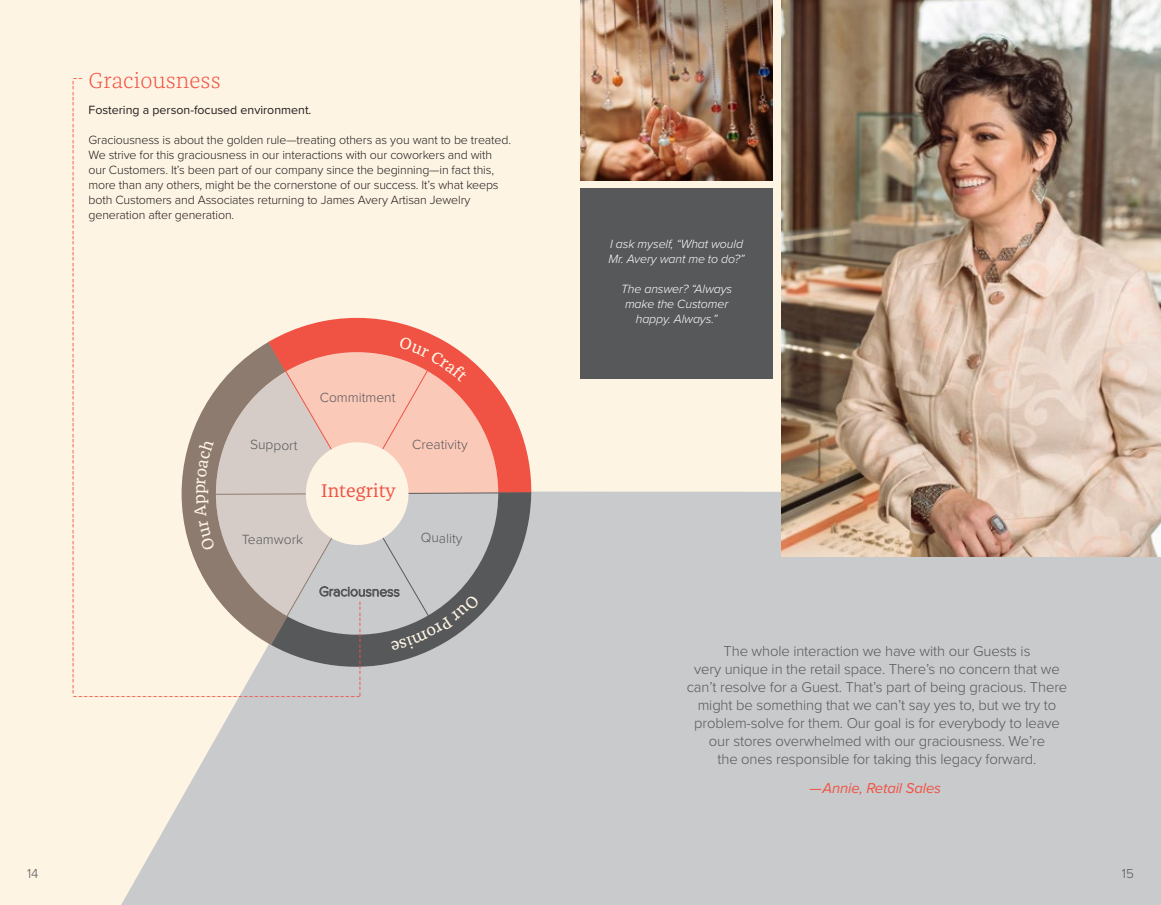
<style>
.page{position:relative;width:1161px;height:905px;background:#fff}
.page>*{position:absolute;margin:0;border:0;box-sizing:border-box;transform-origin:0 0}
.t1{font:300 22.5px "Franziska Pro";color:#f05243}
.t2{font:19.05px "Franziska Pro";color:#f05243}
.t3{font:15px "Minion Pro";color:#f05243}
.t4{font:300 14.85px/18px "Proxima Nova";letter-spacing:-.01em;color:#57585a;text-align:center}
.t5{font:italic 14.85px "Proxima Nova";letter-spacing:-.01em;color:#f05243}
.t6{font:300 13.8px "Proxima Nova";letter-spacing:-.005em;color:#57585a}
.t7{font:300 13.5px "Proxima Nova";color:#57585a}
.t8{font:300 12.3px/15px "Proxima Nova";letter-spacing:-.01em;color:#231f20}
.t9{font:italic 300 12.3px/15px "Proxima Nova";letter-spacing:-.01em;color:#fff}
.t10{font:12.3px "Proxima Nova";color:#231f20}
</style>
<div class="page">
<div style="left:0;top:0;width:1161px;height:904px;background:#fef4e4"></div>
<div style="left:122px;top:491px;width:1039px;height:413px;background:#c9cacc"></div>
<img style="left:782px;top:0;width:379px;height:557px">
<svg style="left:155px;top:491px;width:401px;height:200px;fill:#c9cacc"></svg>
<svg style="left:280px;top:317px;width:155px;height:19px;fill:#f05243"></svg>
<svg style="left:270px;top:650px;width:263px;height:27px;background:#adaeb0"></svg>
<img style="left:580px;top:0;width:193px;height:180px">
<div style="left:580px;top:188px;width:193px;height:190px;background:#57585a"></div>
<svg style="left:181px;top:336px;width:352px;height:314px"></svg>
<h1 class="t1" style="left:89px;top:66px;width:134px">Graciousness</h1>
<p class="t10" style="left:89px;top:103px;width:224px">Fostering a person-focused environment.</p>
<p class="t8" style="left:89px;top:133px;width:424px">Graciousness is about the golden rule—treating others as you want to be treated.<br>We strive for this graciousness in our interactions with our coworkers and with our Customers. It’s been part of our company since the beginning—in fact this, more than any others, might be the cornerstone of our success. It’s what keeps both Customers and Associates returning to James Avery Artisan Jewelry generation after generation.</p>
<p class="t3" style="left:73px;top:67px;width:12px">--</p>
<p class="t3" style="left:85px;top:80px;width:616px;rotate:90deg">-------------------------------------------------------------------------------------------------------------------</p>
<p class="t6" style="left:320px;top:389px;width:77px">Commitment</p>
<p class="t6" style="left:412px;top:436px;width:57px">Creativity</p>
<p class="t6" style="left:250px;top:436px;width:49px">Support</p>
<h2 class="t2" style="left:321px;top:478px;width:76px">Integrity</h2>
<p class="t6" style="left:421px;top:529px;width:43px">Quality</p>
<p class="t6" style="left:242px;top:531px;width:63px">Teamwork</p>
<p class="t3" style="left:349px;top:696px;width:98px;rotate:-90deg">------------------</p>
<p class="t3" style="left:72px;top:685px;width:290px">------------------------------------------------------</p>
<p class="t9" style="left:609px;top:237px;width:138px">I ask myself, “What would<br>Mr. Avery want me to do?”</p>
<p class="t9" style="left:621px;top:282px;width:113px;text-align:center">The answer? “Always make the Customer happy. Always.”</p>
<p class="t4" style="left:687px;top:642px;width:382px">The whole interaction we have with our Guests is<br>very unique in the retail space. There’s no concern that we can’t resolve for a Guest. That’s part of being gracious. There might be something that we can’t say yes to, but we try to problem-solve for them. Our goal is for everybody to leave our stores overwhelmed with our graciousness. We’re<br>the ones responsible for taking this legacy forward.</p>
<p class="t5" style="left:809px;top:778px;width:133px">—Annie, Retail Sales</p>
<p class="t7" style="left:27px;top:865px;width:13px">14</p>
<p class="t7" style="left:1122px;top:865px;width:14px">15</p>
</div>
